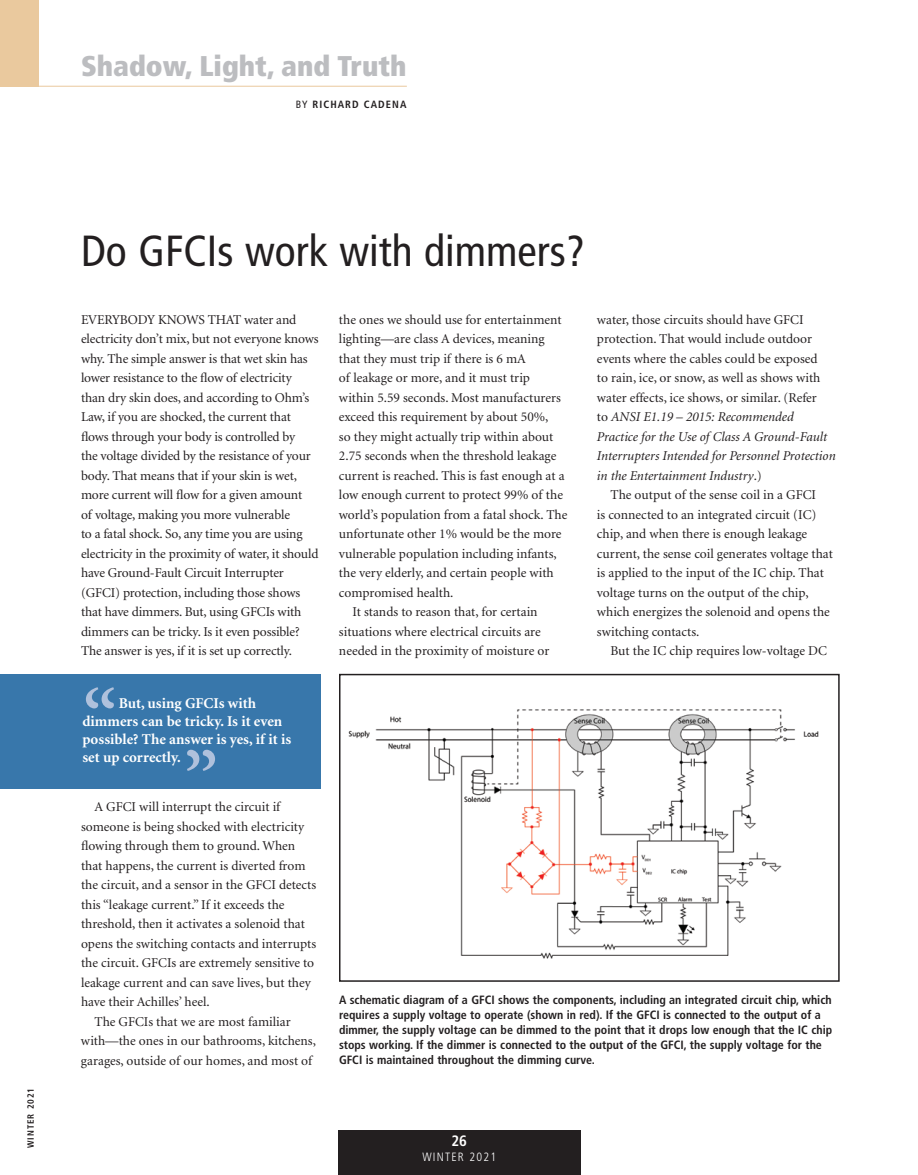
<style>
.page{position:relative;width:918px;height:1175px;background:#fff}
.page>*{position:absolute;margin:0;border:0;box-sizing:border-box;transform-origin:0 0}
.t1{font:600 76.95px "Minion";color:#afc1dc}
.t2{font:condensed 43.5px "Frutiger";color:#231f20}
.t3{font:900 condensed 28.5px "Frutiger";color:#bcbdc0}
.t4{font:700 15px/18px "Minion";color:#fff}
.t5{font:700 condensed 15px "Frutiger";color:#fff}
.t6{font:13.5px/19.5px "Minion";color:#231f20}
.t7{font:700 condensed 12px/15px "Frutiger";color:#231f20}
.t8{font:300 condensed 12px "Frutiger";letter-spacing:.1em;color:#fff}
.t9{font:700 condensed 10.5px "Frutiger";letter-spacing:.1em;color:#231f20}
.t10{font:700 condensed 9px "Frutiger";letter-spacing:.1em;color:#231f20}
.s1{font-weight:400}
.s2{font-style:italic}
</style>
<div class="page">
<div style="left:338px;top:1129px;width:243px;height:45px;background:#231f20"></div>
<hr style="left:5px;top:86px;width:402px;height:1px;background:#eac99e">
<div style="left:0;top:0;width:38px;height:86px;background:#eac99e"></div>
<div style="left:0;top:674px;width:321px;height:114px;background:#3877ab"></div>
<img style="left:348px;top:709px;width:471px;height:250px">
<div style="left:339px;top:674px;width:501px;height:307px;border:2px solid #231f20"></div>
<h3 class="t3" style="left:81px;top:49px;width:327px">Shadow, Light, and Truth</h3>
<p class="t9" style="left:296px;top:98px;width:112px"><span class="s1">BY</span> Richard cadena</p>
<p class="t10" style="left:25px;top:1148px;width:61px;rotate:-90deg">Winter 2021</p>
<h2 class="t2" style="left:81px;top:225px;width:506px">Do GFCIs work with dimmers?</h2>
<p class="t6" style="left:81px;top:310px;width:239px">Everybody knows that water and electricity don’t mix, but not everyone knows why. The simple answer is that wet skin has lower resistance to the flow of electricity than dry skin does, and according to Ohm’s Law, if you are shocked, the current that flows through your body is controlled by<br>the voltage divided by the resistance of your body. That means that if your skin is wet, more current will flow for a given amount<br>of voltage, making you more vulnerable<br>to a fatal shock. So, any time you are using electricity in the proximity of water, it should have Ground-Fault Circuit Interrupter (GFCI) protection, including those shows that have dimmers. But, using GFCIs with dimmers can be tricky. Is it even possible?<br>The answer is yes, if it is set up correctly.</p>
<h1 class="t1" style="left:82px;top:678px;width:37px">“</h1>
<p class="t4" style="left:82px;top:694px;width:210px;text-indent:36px">But, using GFCIs with dimmers can be tricky. Is it even possible? The answer is yes, if it is set up correctly.</p>
<h1 class="t1" style="left:219px;top:779px;width:37px;rotate:-180deg">“</h1>
<p class="t6" style="left:339px;top:310px;width:224px">the ones we should use for entertainment</p>
<p class="t6" style="left:339px;top:329px;width:207px">lighting—are class A devices, meaning</p>
<p class="t6" style="left:339px;top:349px;width:188px">that they must trip if there is 6 mA</p>
<p class="t6" style="left:339px;top:368px;width:193px">of leakage or more, and it must trip</p>
<p class="t6" style="left:339px;top:388px;width:223px">within 5.59 seconds. Most manufacturers</p>
<p class="t6" style="left:339px;top:407px;width:211px">exceed this requirement by about 50%,</p>
<p class="t6" style="left:339px;top:427px;width:216px">so they might actually trip within about</p>
<p class="t6" style="left:339px;top:446px;width:219px">2.75 seconds when the threshold leakage</p>
<p class="t6" style="left:339px;top:466px;width:227px">current is reached. This is fast enough at a</p>
<p class="t6" style="left:339px;top:485px;width:226px">low enough current to protect 99% of the</p>
<p class="t6" style="left:339px;top:505px;width:230px">world’s population from a fatal shock. The</p>
<p class="t6" style="left:339px;top:524px;width:224px">unfortunate other 1% would be the more</p>
<p class="t6" style="left:339px;top:544px;width:219px">vulnerable population including infants,</p>
<p class="t6" style="left:339px;top:563px;width:216px">the very elderly, and certain people with</p>
<p class="t6" style="left:339px;top:583px;width:116px">compromised health.</p>
<p class="t6" style="left:352px;top:602px;width:187px">It stands to reason that, for certain</p>
<p class="t6" style="left:339px;top:622px;width:203px">situations where electrical circuits are</p>
<p class="t6" style="left:339px;top:641px;width:212px">needed in the proximity of moisture or</p>
<p class="t6" style="left:597px;top:310px;width:240px">water, those circuits should have GFCI protection. That would include outdoor events where the cables could be exposed<br>to rain, ice, or snow, as well as shows with water effects, ice shows, or similar. (Refer<br>to <span class="s2">ANSI E1.19 – 2015: Recommended Practice for the Use of Class A Ground-Fault Interrupters Intended for Personnel Protection in the Entertainment Industry</span>.)</p>
<p class="t6" style="left:597px;top:485px;width:237px;text-indent:14px">The output of the sense coil in a GFCI<br>is connected to an integrated circuit (IC) chip, and when there is enough leakage current, the sense coil generates voltage that is applied to the input of the IC chip. That voltage turns on the output of the chip, which energizes the solenoid and opens the switching contacts.</p>
<p class="t6" style="left:610px;top:641px;width:218px">But the IC chip requires low-voltage DC</p>
<p class="t6" style="left:94px;top:798px;width:187px">A GFCI will interrupt the circuit if</p>
<p class="t6" style="left:81px;top:817px;width:225px">someone is being shocked with electricity</p>
<p class="t6" style="left:81px;top:837px;width:216px">flowing through them to ground. When</p>
<p class="t6" style="left:81px;top:856px;width:226px">that happens, the current is diverted from</p>
<p class="t6" style="left:81px;top:876px;width:237px">the circuit, and a sensor in the GFCI detects</p>
<p class="t6" style="left:81px;top:895px;width:205px">this “leakage current.” If it exceeds the</p>
<p class="t6" style="left:81px;top:915px;width:225px">threshold, then it activates a solenoid that</p>
<p class="t6" style="left:81px;top:934px;width:237px">opens the switching contacts and interrupts</p>
<p class="t6" style="left:81px;top:954px;width:235px">the circuit. GFCIs are extremely sensitive to</p>
<p class="t6" style="left:81px;top:973px;width:232px">leakage current and can save lives, but they</p>
<p class="t6" style="left:81px;top:993px;width:130px">have their Achilles’ heel.</p>
<p class="t6" style="left:94px;top:1012px;width:198px">The GFCIs that we are most familiar</p>
<p class="t6" style="left:81px;top:1032px;width:237px">with—the ones in our bathrooms, kitchens,</p>
<p class="t6" style="left:81px;top:1051px;width:233px">garages, outside of our homes, and most of</p>
<p class="t7" style="left:339px;top:992px;width:495px">A schematic diagram of a GFCI shows the components, including an integrated circuit chip, which requires a supply voltage to operate (shown in red). If the GFCI is connected to the output of a dimmer, the supply voltage can be dimmed to the point that it drops low enough that the IC chip stops working. If the dimmer is connected to the output of the GFCI, the supply voltage for the GFCI is maintained throughout the dimming curve.</p>
<p class="t5" style="left:452px;top:1132px;width:17px">26</p>
<p class="t8" style="left:422px;top:1150px;width:75px">WINTER 2021</p>
</div>
